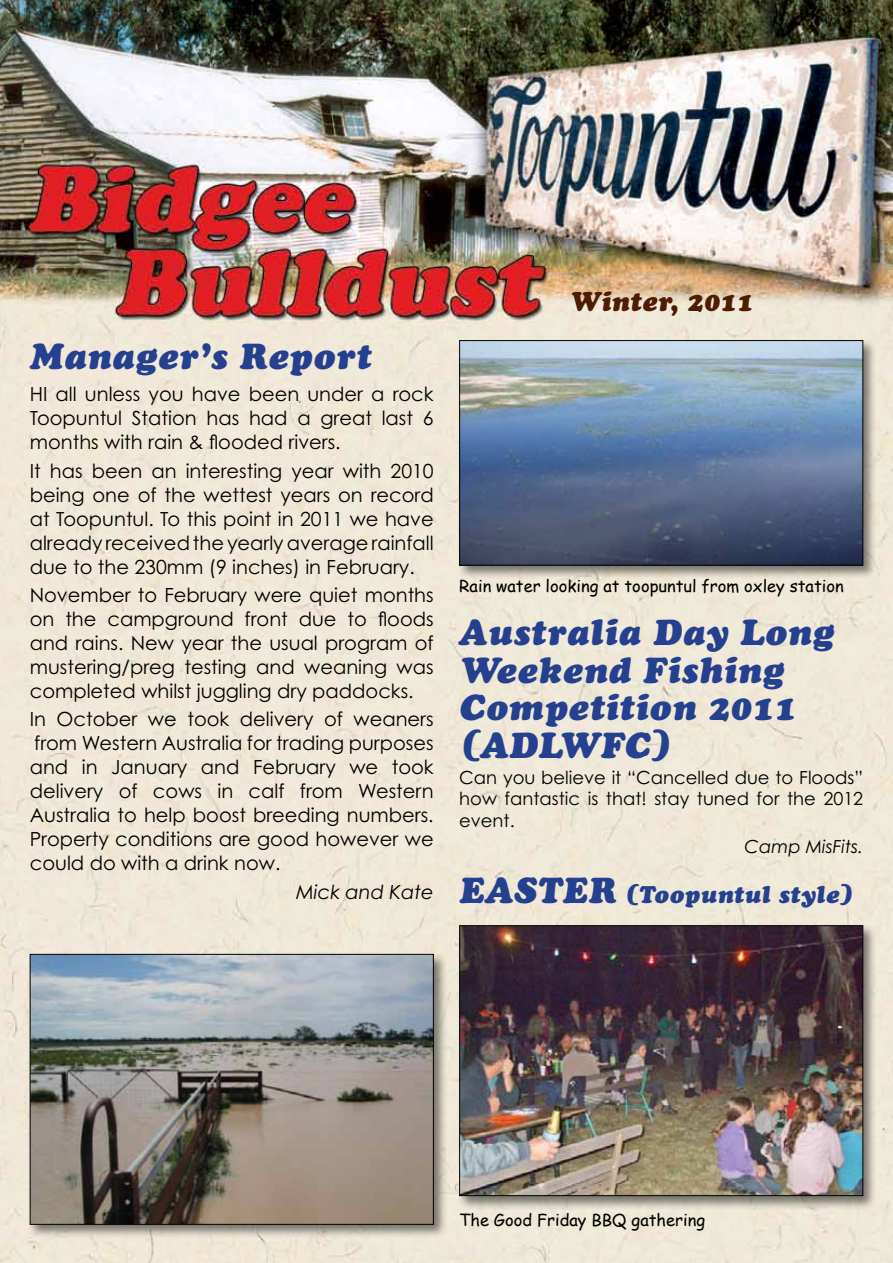
<style>
.page{position:relative;width:893px;height:1263px;background:#fff}
.page>*{position:absolute;margin:0;border:0;box-sizing:border-box;transform-origin:0 0}
.t1{font:italic 900 36px/37.5px "Cooper";letter-spacing:.02em;color:#25408f}
.t2{font:italic 900 27px "Cooper";letter-spacing:.02em;color:#4e1c00}
.t3{font:italic 900 24px "Cooper";letter-spacing:.02em;color:#25408f}
.t4{font:19.5px/24px "Century Gothic";color:#000;text-align:justify}
.t5{font:italic 19.5px "Century Gothic";color:#000}
.t6{font:18px/21.6px "Century Gothic";color:#000;text-align:justify}
.t7{font:italic 18px "Century Gothic";color:#000}
.t8{font:16.5px "Comic Sans MS";color:#000}
.s1{font-size:36px}
</style>
<div class="page">
<img style="left:0;top:0;width:893px;height:1263px">
<div style="left:457px;top:338px;width:420px;height:242px;background:#000;opacity:.5"></div>
<img style="left:461px;top:342px;width:400px;height:222px">
<div style="left:459px;top:340px;width:404px;height:226px;border:1px solid #000"></div>
<div style="left:28px;top:952px;width:420px;height:287px;background:#000;opacity:.5"></div>
<img style="left:32px;top:956px;width:400px;height:267px">
<div style="left:30px;top:954px;width:404px;height:271px;border:1px solid #000"></div>
<div style="left:457px;top:923px;width:420px;height:287px;background:#000;opacity:.5"></div>
<img style="left:461px;top:927px;width:400px;height:267px">
<div style="left:459px;top:925px;width:404px;height:271px;border:1px solid #000"></div>
<h1 class="t1" style="left:30px;top:337px;width:343px">Manager’s Report</h1>
<p class="t4" style="left:30px;top:382px;width:405px">HI all unless you have been under a rock Toopuntul Station has had a great last 6 months with rain &amp; flooded rivers.</p>
<p class="t4" style="left:30px;top:458px;width:405px">It has been an interesting year with 2010 being one of the wettest years on record at Toopuntul. To this point in 2011 we have already received the yearly average rainfall due to the 230mm (9 inches) in February.</p>
<p class="t4" style="left:30px;top:583px;width:405px">November to February were quiet months on the campground front due to floods and rains. New year the usual program of mustering/preg testing and weaning was completed whilst juggling dry paddocks.</p>
<p class="t4" style="left:30px;top:707px;width:405px">In October we took delivery of weaners from Western Australia for trading purposes and in January and February we took delivery of cows in calf from Western Australia to help boost breeding numbers.<br>Property conditions are good however we could do with a drink now.</p>
<p class="t5" style="left:296px;top:880px;width:139px">Mick and Kate</p>
<h2 class="t2" style="left:570px;top:285px;width:184px">Winter, 2011</h2>
<p class="t8" style="left:459px;top:573px;width:386px">Rain water looking at toopuntul from oxley station</p>
<h1 class="t1" style="left:459px;top:613px;width:376px">Australia Day Long<br>Weekend Fishing<br>Competition 2011 (ADLWFC)</h1>
<p class="t6" style="left:459px;top:766px;width:405px">Can you believe it “Cancelled due to Floods” how fantastic is that! stay tuned for the 2012 event.</p>
<p class="t7" style="left:745px;top:835px;width:120px">Camp MisFits.</p>
<p class="t3" style="left:459px;top:880px;width:396px"><span class="s1">EASTER</span> (Toopuntul style)</p>
<p class="t8" style="left:459px;top:1208px;width:247px">The Good Friday BBQ gathering</p>
</div>
